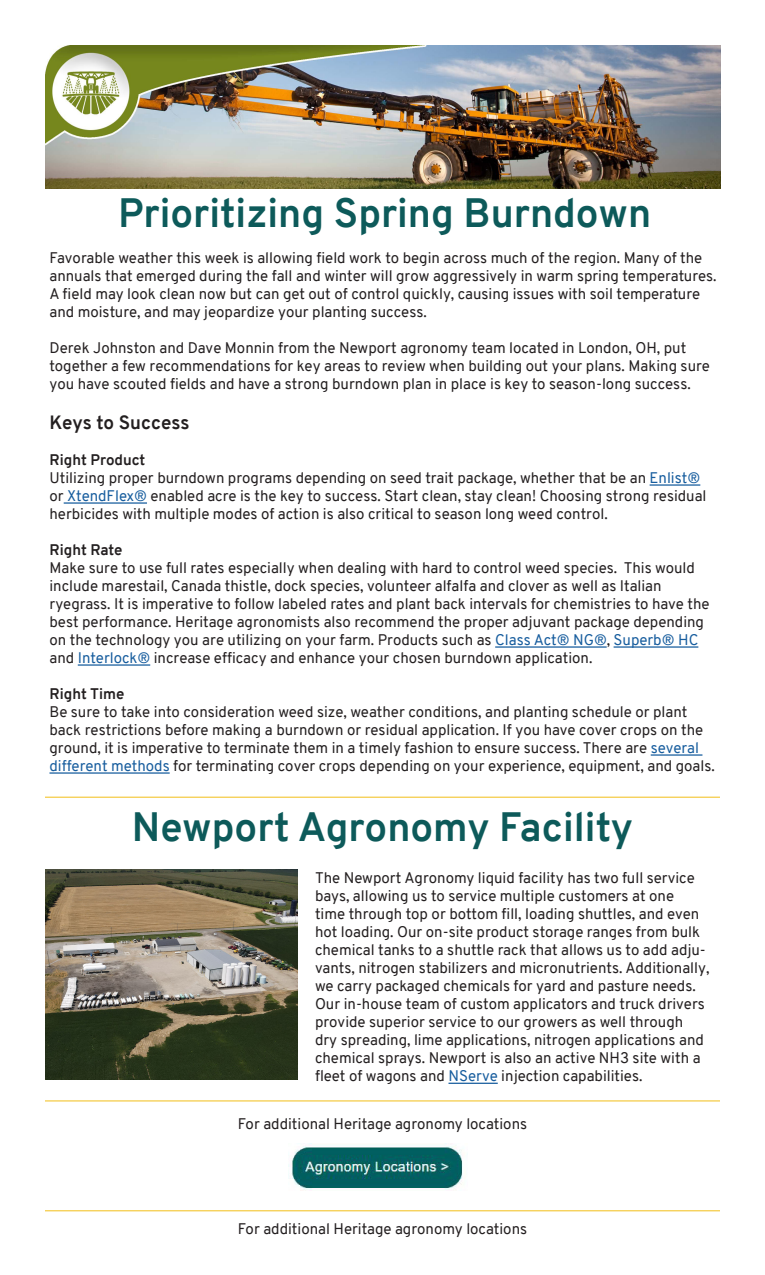
<style>
.page{position:relative;width:765px;height:1275px;background:#fff}
.page>*{position:absolute;margin:0;border:0;box-sizing:border-box;transform-origin:0 0}
.t1{font:700 40px "Overpass";color:#0d5a5a}
.t2{font:700 18.75px "Overpass";letter-spacing:-.005em;color:#231f20}
.t3{font:15px/18px "Overpass";color:#231f20}
.t4{font:700 15px "Overpass";color:#231f20}
.s1{color:#175d9e}
</style>
<div class="page">
<img style="left:45px;top:45px;width:675px;height:143px">
<hr style="left:650px;top:484px;width:50px;height:2px;background:#175d9e">
<hr style="left:64px;top:502px;width:83px;height:2px;background:#175d9e">
<hr style="left:495px;top:646px;width:112px;height:2px;background:#175d9e">
<hr style="left:614px;top:646px;width:84px;height:2px;background:#175d9e">
<hr style="left:78px;top:664px;width:72px;height:2px;background:#175d9e">
<hr style="left:651px;top:754px;width:51px;height:2px;background:#175d9e">
<hr style="left:49px;top:772px;width:121px;height:2px;background:#175d9e">
<hr style="left:449px;top:1083px;width:49px;height:1px;background:#175d9e">
<hr style="left:45px;top:797px;width:675px;height:1px;background:#f2be18">
<hr style="left:45px;top:1101px;width:675px;height:1px;background:#f2be18">
<hr style="left:45px;top:1211px;width:675px;height:1px;background:#f2be18">
<img style="left:45px;top:869px;width:252px;height:210px">
<img style="left:288px;top:1143px;width:175px;height:48px">
<p class="t1" style="left:118px;top:184px;width:535px">Prioritizing Spring Burndown</p>
<p class="t3" style="left:49px;top:248px;width:669px">Favorable weather this week is allowing field work to begin across much of the region. Many of the annuals that emerged during the fall and winter will grow aggressively in warm spring temperatures.<br>A field may look clean now but can get out of control quickly, causing issues with soil temperature and moisture, and may jeopardize your planting success.</p>
<p class="t3" style="left:49px;top:338px;width:662px">Derek Johnston and Dave Monnin from the Newport agronomy team located in London, OH, put together a few recommendations for key areas to review when building out your plans. Making sure you have scouted fields and have a strong burndown plan in place is key to season-long success.</p>
<p class="t2" style="left:49px;top:409px;width:142px">Keys to Success</p>
<p class="t4" style="left:49px;top:449px;width:97px">Right Product</p>
<p class="t3" style="left:49px;top:469px;width:659px">Utilizing proper burndown programs depending on seed trait package, whether that be an <span class="s1">Enlist® </span>or <span class="s1">XtendFlex®</span> enabled acre is the key to success. Start clean, stay clean! Choosing strong residual herbicides with multiple modes of action is also critical to season long weed control.</p>
<p class="t4" style="left:49px;top:539px;width:75px">Right Rate</p>
<p class="t3" style="left:49px;top:559px;width:662px">Make sure to use full rates especially when dealing with hard to control weed species. This would include marestail, Canada thistle, dock species, volunteer alfalfa and clover as well as Italian ryegrass. It is imperative to follow labeled rates and plant back intervals for chemistries to have the best performance. Heritage agronomists also recommend the proper adjuvant package depending on the technology you are utilizing on your farm. Products such as <span class="s1">Class Act® NG®</span>, <span class="s1">Superb® HC </span>and <span class="s1">Interlock®</span> increase efficacy and enhance your chosen burndown application.</p>
<p class="t4" style="left:49px;top:683px;width:76px">Right Time</p>
<p class="t3" style="left:49px;top:703px;width:667px">Be sure to take into consideration weed size, weather conditions, and planting schedule or plant back restrictions before making a burndown or residual application. If you have cover crops on the ground, it is imperative to terminate them in a timely fashion to ensure success. There are <span class="s1">several different methods</span> for terminating cover crops depending on your experience, equipment, and goals.</p>
<p class="t1" style="left:132px;top:799px;width:503px">Newport Agronomy Facility</p>
<p class="t3" style="left:315px;top:869px;width:396px">The Newport Agronomy liquid facility has two full service bays, allowing us to service multiple customers at one<br>time through top or bottom fill, loading shuttles, and even hot loading. Our on-site product storage ranges from bulk chemical tanks to a shuttle rack that allows us to add adju&shy;vants, nitrogen stabilizers and micronutrients. Additionally, we carry packaged chemicals for yard and pasture needs.<br>Our in-house team of custom applicators and truck drivers provide superior service to our growers as well through<br>dry spreading, lime applications, nitrogen applications and chemical sprays. Newport is also an active NH3 site with a fleet of wagons and <span class="s1">NServe</span> injection capabilities.</p>
<p class="t3" style="left:238px;top:1115px;width:291px">For additional Heritage agronomy locations</p>
<p class="t3" style="left:238px;top:1220px;width:291px">For additional Heritage agronomy locations</p>
</div>
